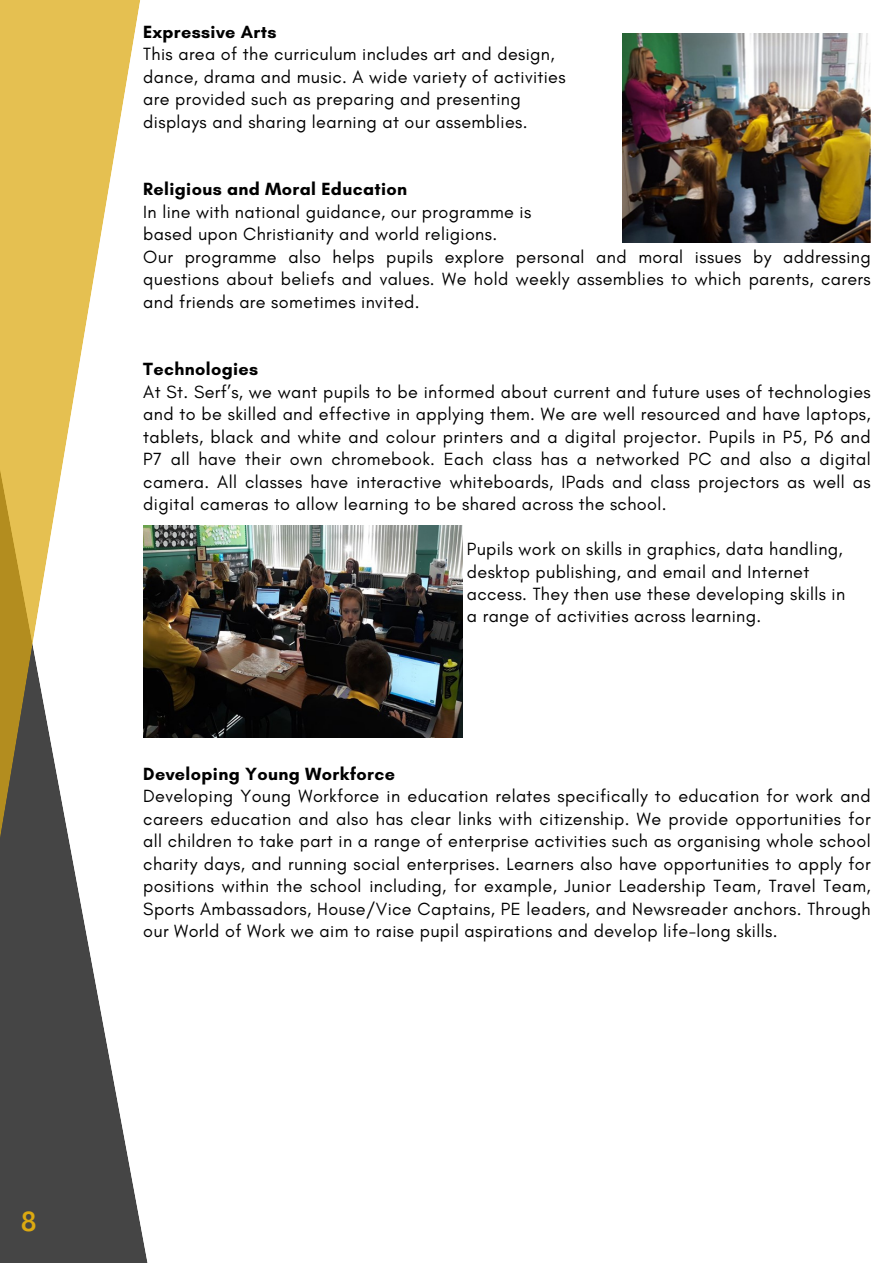
<style>
.page{position:relative;width:893px;height:1264px;background:#fff}
.page>*{position:absolute;margin:0;border:0;box-sizing:border-box;transform-origin:0 0}
.t1{font:500 condensed 27px "Agrandir";color:#dca911}
.t2{font:18px/22.5px "Glacial Indifference";letter-spacing:.02em;color:#000;text-align:justify}
.t3{font:700 18px "Glacial Indifference";letter-spacing:.02em;color:#000}
</style>
<div class="page">
<svg style="left:0;top:737px;width:158px;height:525px;fill:#454545"></svg>
<svg style="left:0;top:0;width:143px;height:1076px"></svg>
<img style="left:622px;top:33px;width:248px;height:209px">
<img style="left:143px;top:525px;width:319px;height:212px">
<p class="t1" style="left:21px;top:1210px;width:17px">8</p>
<p class="t3" style="left:143px;top:21px;width:135px">Expressive Arts</p>
<p class="t2" style="left:143px;top:43px;width:413px">This area of the curriculum includes art and design,</p>
<p class="t2" style="left:143px;top:65px;width:424px">dance, drama and music. A wide variety of activities</p>
<p class="t2" style="left:143px;top:88px;width:379px">are provided such as preparing and presenting</p>
<p class="t2" style="left:143px;top:110px;width:386px">displays and sharing learning at our assemblies.</p>
<p class="t3" style="left:143px;top:178px;width:265px">Religious and Moral Education</p>
<p class="t2" style="left:143px;top:200px;width:389px">In line with national guidance, our programme is</p>
<p class="t2" style="left:143px;top:222px;width:355px">based upon Christianity and world religions.</p>
<p class="t2" style="left:143px;top:245px;width:728px">Our programme also helps pupils explore personal and moral issues by addressing questions about beliefs and values. We hold weekly assemblies to which parents, carers and friends are sometimes invited.</p>
<p class="t3" style="left:143px;top:358px;width:116px">Technologies</p>
<p class="t2" style="left:143px;top:380px;width:728px">At St. Serf’s, we want pupils to be informed about current and future uses of technologies and to be skilled and effective in applying them. We are well resourced and have laptops, tablets, black and white and colour printers and a digital projector. Pupils in P5, P6 and P7 all have their own chromebook. Each class has a networked PC and also a digital camera. All classes have interactive whiteboards, IPads and class projectors as well as digital cameras to allow learning to be shared across the school.</p>
<p class="t2" style="left:467px;top:537px;width:377px">Pupils work on skills in graphics, data handling,</p>
<p class="t2" style="left:467px;top:560px;width:344px">desktop publishing, and email and Internet</p>
<p class="t2" style="left:467px;top:582px;width:380px">access. They then use these developing skills in</p>
<p class="t2" style="left:467px;top:605px;width:296px">a range of activities across learning.</p>
<p class="t3" style="left:143px;top:762px;width:253px">Developing Young Workforce</p>
<p class="t2" style="left:143px;top:784px;width:728px">Developing Young Workforce in education relates specifically to education for work and careers education and also has clear links with citizenship. We provide opportunities for all children to take part in a range of enterprise activities such as organising whole school charity days, and running social enterprises. Learners also have opportunities to apply for positions within the school including, for example, Junior Leadership Team, Travel Team, Sports Ambassadors, House/Vice Captains, PE leaders, and Newsreader anchors. Through our World of Work we aim to raise pupil aspirations and develop life-long skills.</p>
</div>
